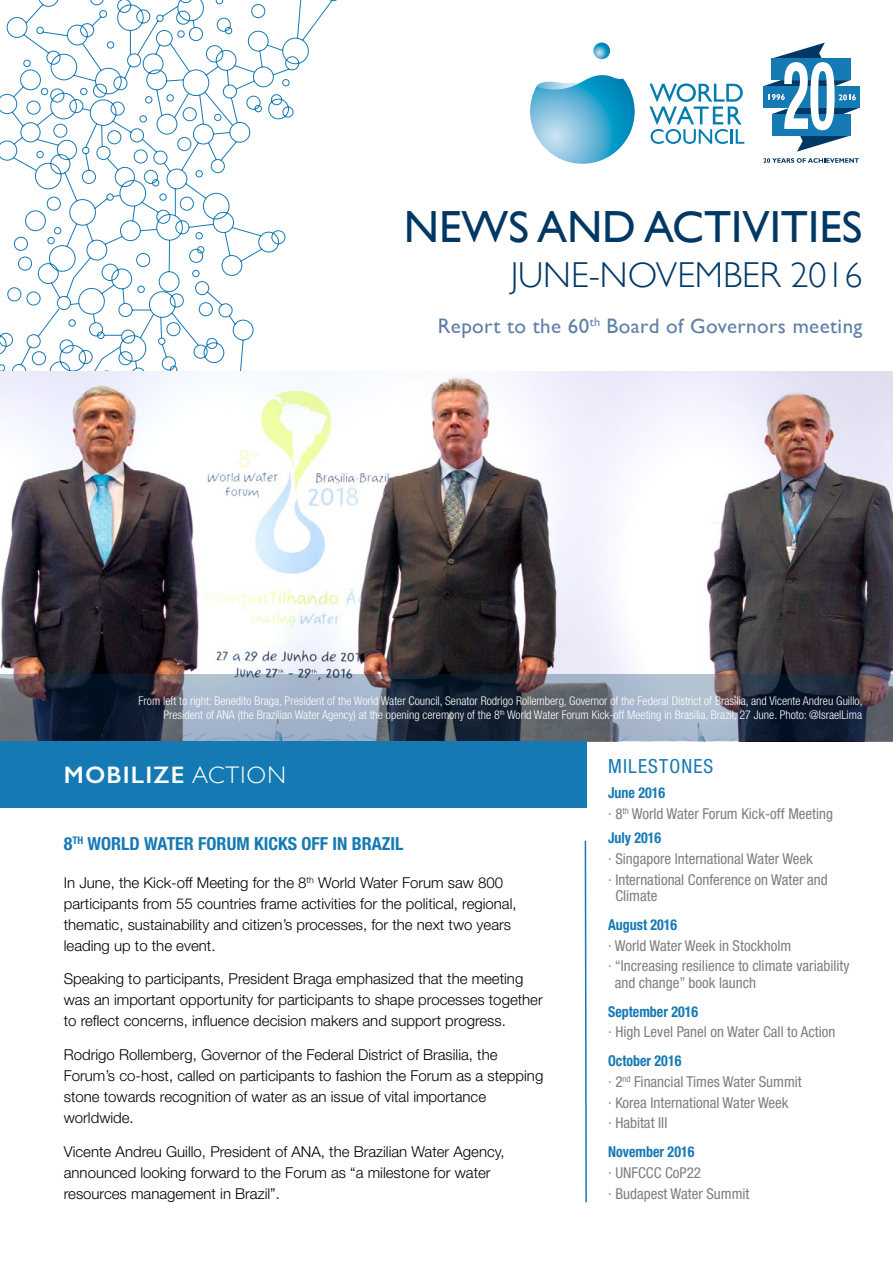
<style>
.page{position:relative;width:893px;height:1263px;background:#fff}
.page>*{position:absolute;margin:0;border:0;box-sizing:border-box;transform-origin:0 0}
.t1{font:45px "Gill Sans";color:#003865}
.t2{font:300 36px "Gill Sans";color:#003865}
.T1{font:600 24px "Gill Sans";letter-spacing:.05em;color:#fff}
.T1-2{font:21px "Gill Sans";letter-spacing:.02em;color:#5e7fa7}
.Std_Heading{font:condensed 19.5px "Helvetica Neue LT Std";letter-spacing:.06em;color:#157ab3}
.T2{font:700 condensed 18px "Helvetica Neue LT";color:#157ab3}
.Body_Text_10pt_Helv{font:300 15px/21px "Helvetica Neue LT Std";color:#000}
.Information{font:condensed 15px/16.5px "Helvetica Neue LT Std";color:#7e7e7d}
.Hyperlink_-_info_sta{font:700 condensed 15px "Helvetica Neue LT Std";color:#157ab3;scale:.93 1}
.Photo_captions{font:300 condensed 12px/14.4px "Helvetica Neue LT Std";color:#fff;text-align:right}
.s1{font-weight:300}
</style>
<div class="page">
<svg style="left:0;top:0;width:337px;height:371px"></svg>
<img style="left:0;top:371px;width:893px;height:303px">
<svg style="left:0;top:674px;width:893px;height:67px;background:#596373"></svg>
<div style="left:0;top:741px;width:586px;height:67px;background:#157ab3"></div>
<svg style="left:584px;top:840px;width:3px;height:363px"></svg>
<svg style="left:763px;top:158px;width:96px;height:5px"></svg>
<svg style="left:797px;top:136px;width:52px;height:16px"></svg>
<div style="left:772px;top:114px;width:79px;height:22px;background:#157ab3"></div>
<svg style="left:763px;top:43px;width:97px;height:87px"></svg>
<svg style="left:593px;top:43px;width:17px;height:16px"></svg>
<svg style="left:530px;top:75px;width:105px;height:89px"></svg>
<svg style="left:649px;top:83px;width:95px;height:61px"></svg>
<p class="t1" style="left:404px;top:200px;width:460px">NEWS AND ACTIVITIES</p>
<p class="t2" style="left:511px;top:246px;width:353px">JUNE-NOVEMBER 2016</p>
<p class="T1-2" style="left:438px;top:313px;width:426px">Report to the 60<sup>th</sup> Board of Governors meeting</p>
<p class="Photo_captions" style="left:138px;top:693px;width:726px">From left to right: Benedito Braga, President of the World Water Council, Senator Rodrigo Rollemberg, Governor of the Federal District of Brasilia, and Vicente Andreu Guillo,<br>President of ANA (the Brazilian Water Agency) at the opening ceremony of the 8<sup>th</sup> World Water Forum Kick-off Meeting in Brasilia, Brazil, 27 June. Photo: @IsraelLima</p>
<p class="T1" style="left:64px;top:760px;width:224px">MOBILIZE <span class="s1">ACTION</span></p>
<p class="T2" style="left:64px;top:832px;width:341px">8<sup>TH</sup> WORLD WATER FORUM KICKS OFF IN BRAZIL</p>
<p class="Body_Text_10pt_Helv" style="left:64px;top:871px;width:454px">In June, the Kick-off Meeting for the 8<sup>th</sup> World Water Forum saw 800 participants from 55 countries frame activities for the political, regional, thematic, sustainability and citizen’s processes, for the next two years leading up to the event.</p>
<p class="Body_Text_10pt_Helv" style="left:64px;top:968px;width:480px">Speaking to participants, President Braga emphasized that the meeting was an important opportunity for participants to shape processes together to reflect concerns, influence decision makers and support progress.</p>
<p class="Body_Text_10pt_Helv" style="left:64px;top:1044px;width:481px">Rodrigo Rollemberg, Governor of the Federal District of Brasilia, the Forum’s co-host, called on participants to fashion the Forum as a stepping stone towards recognition of water as an issue of vital importance worldwide.</p>
<p class="Body_Text_10pt_Helv" style="left:64px;top:1141px;width:442px">Vicente Andreu Guillo, President of ANA, the Brazilian Water Agency, announced looking forward to the Forum as “a milestone for water resources management in Brazil”.</p>
<p class="Std_Heading" style="left:608px;top:755px;width:107px">MILESTONES</p>
<p class="Hyperlink_-_info_sta" style="left:608px;top:783px;width:63px">June 2016</p>
<p class="Information" style="left:608px;top:805px;width:226px">∙ 8<sup>th</sup> World Water Forum Kick-off Meeting</p>
<p class="Hyperlink_-_info_sta" style="left:608px;top:829px;width:59px">July 2016</p>
<p class="Information" style="left:608px;top:850px;width:206px">∙ Singapore International Water Week</p>
<p class="Information" style="left:615px;top:871px;width:214px;text-indent:-7px">∙ International Conference on Water and<br>Climate</p>
<p class="Hyperlink_-_info_sta" style="left:608px;top:915px;width:76px">August 2016</p>
<p class="Information" style="left:608px;top:937px;width:185px">∙ World Water Week in Stockholm</p>
<p class="Information" style="left:615px;top:958px;width:236px;text-indent:-7px">∙ “Increasing resilience to climate variability and change” book launch</p>
<p class="Hyperlink_-_info_sta" style="left:608px;top:1002px;width:98px">September 2016</p>
<p class="Information" style="left:608px;top:1024px;width:229px">∙ High Level Panel on Water Call to Action</p>
<p class="Hyperlink_-_info_sta" style="left:608px;top:1052px;width:80px">October 2016</p>
<p class="Information" style="left:608px;top:1073px;width:195px">∙ 2<sup>nd</sup> Financial Times Water Summit</p>
<p class="Information" style="left:608px;top:1094px;width:182px">∙ Korea International Water Week</p>
<p class="Information" style="left:608px;top:1115px;width:61px">∙ Habitat III</p>
<p class="Hyperlink_-_info_sta" style="left:608px;top:1143px;width:94px">November 2016</p>
<p class="Information" style="left:608px;top:1164px;width:94px">∙ UNFCCC CoP22</p>
<p class="Information" style="left:608px;top:1185px;width:143px">∙ Budapest Water Summit</p>
</div>
